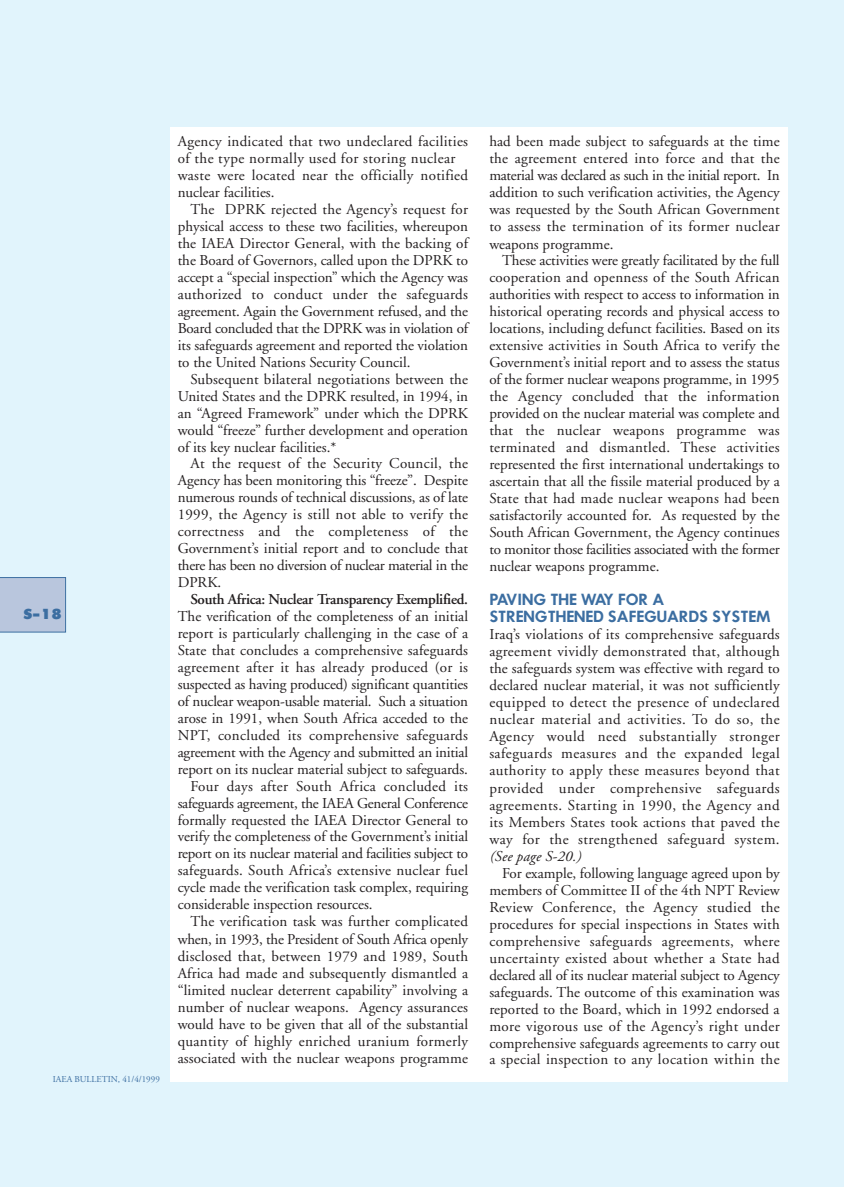
<style>
.page{position:relative;width:844px;height:1187px;background:#fff}
.page>*{position:absolute;margin:0;border:0;box-sizing:border-box;transform-origin:0 0}
.t1{font:15px/17px "Adobe Garamond";color:#231f20;text-align:justify}
.t2{font:15px/17.1px "Adobe Garamond";letter-spacing:.02em;color:#231f20}
.t3{font:15px "Adobe Garamond";letter-spacing:-.02em;color:#231f20}
.t4{font:600 15px/17px "Futura ICG";color:#3c6ea1}
.t5{font:600 15px "Adobe Garamond";letter-spacing:-.02em;color:#231f20}
.t6{font:italic 15px "Adobe Garamond";letter-spacing:.01em;color:#231f20}
.t7{font:800 13.5px "Futura ICG";color:#3c6ea1}
.t8{font:9px "Adobe Garamond";color:#3c6ea1}
</style>
<div class="page">
<div style="left:0;top:0;width:843px;height:1187px;background:#e1f4fc"></div>
<div style="left:0;top:577px;width:66px;height:55px;background:#b9c6dd"></div>
<div style="left:170px;top:128px;width:617px;height:953px;background:#fff"></div>
<p class="t7" style="left:23px;top:607px;width:41px">S-18</p>
<p class="t8" style="left:53px;top:1075px;width:108px">IAEA BULLETIN, 41/4/1999</p>
<p class="t2" style="left:178px;top:134px;width:292px">Agency indicated that two undeclared facilities of the type normally used for storing nuclear waste were located near the officially notified nuclear facilities.</p>
<p class="t1" style="left:178px;top:202px;width:292px;text-indent:13px">The DPRK rejected the Agency’s request for physical access to these two facilities, whereupon the IAEA Director General, with the backing of the Board of Governors, called upon the DPRK to accept a “special inspection” which the Agency was authorized to conduct under the safeguards agreement. Again the Government refused, and the Board concluded that the DPRK was in violation of its safeguards agreement and reported the violation to the United Nations Security Council.</p>
<p class="t1" style="left:178px;top:372px;width:292px;text-indent:13px">Subsequent bilateral negotiations between the United States and the DPRK resulted, in 1994, in an “Agreed Framework” under which the DPRK would “freeze” further development and operation of its key nuclear facilities.*</p>
<p class="t1" style="left:178px;top:457px;width:292px;text-indent:13px">At the request of the Security Council, the Agency has been monitoring this “freeze”. Despite numerous rounds of technical discussions, as of late 1999, the Agency is still not able to verify the correctness and the completeness of the Government’s initial report and to conclude that there has been no diversion of nuclear material in the DPRK.</p>
<p class="t5" style="left:190px;top:593px;width:279px">South Africa: Nuclear Transparency Exemplified.</p>
<p class="t1" style="left:178px;top:609px;width:292px">The verification of the completeness of an initial</p>
<p class="t1" style="left:178px;top:626px;width:292px">report is particularly challenging in the case of a</p>
<p class="t1" style="left:178px;top:643px;width:292px">State that concludes a comprehensive safeguards</p>
<p class="t2" style="left:178px;top:660px;width:292px">agreement after it has already produced (or is</p>
<p class="t1" style="left:178px;top:677px;width:292px">suspected as having produced) significant quantities</p>
<p class="t1" style="left:178px;top:694px;width:292px">of nuclear weapon-usable material. Such a situation</p>
<p class="t1" style="left:178px;top:711px;width:292px">arose in 1991, when South Africa acceded to the</p>
<p class="t2" style="left:178px;top:728px;width:292px">NPT, concluded its comprehensive safeguards</p>
<p class="t1" style="left:178px;top:745px;width:292px">agreement with the Agency and submitted an initial</p>
<p class="t1" style="left:178px;top:762px;width:292px">report on its nuclear material subject to safeguards.</p>
<p class="t2" style="left:190px;top:778px;width:279px">Four days after South Africa concluded its</p>
<p class="t3" style="left:178px;top:797px;width:292px">safeguards agreement, the IAEA General Conference</p>
<p class="t1" style="left:178px;top:812px;width:292px">formally requested the IAEA Director General to</p>
<p class="t1" style="left:178px;top:829px;width:292px">verify the completeness of the Government’s initial</p>
<p class="t1" style="left:178px;top:846px;width:292px">report on its nuclear material and facilities subject to</p>
<p class="t1" style="left:178px;top:863px;width:292px">safeguards. South Africa’s extensive nuclear fuel</p>
<p class="t1" style="left:178px;top:880px;width:292px">cycle made the verification task complex, requiring</p>
<p class="t1" style="left:178px;top:897px;width:196px">considerable inspection resources.</p>
<p class="t1" style="left:190px;top:914px;width:279px">The verification task was further complicated</p>
<p class="t1" style="left:178px;top:931px;width:292px">when, in 1993, the President of South Africa openly</p>
<p class="t2" style="left:178px;top:948px;width:292px">disclosed that, between 1979 and 1989, South</p>
<p class="t1" style="left:178px;top:966px;width:292px">Africa had made and subsequently dismantled a</p>
<p class="t1" style="left:178px;top:983px;width:292px">“limited nuclear deterrent capability” involving a</p>
<p class="t1" style="left:178px;top:1000px;width:292px">number of nuclear weapons. Agency assurances</p>
<p class="t1" style="left:178px;top:1017px;width:292px">would have to be given that all of the substantial</p>
<p class="t2" style="left:178px;top:1034px;width:292px">quantity of highly enriched uranium formerly</p>
<p class="t1" style="left:178px;top:1051px;width:292px">associated with the nuclear weapons programme</p>
<p class="t1" style="left:489px;top:134px;width:292px">had been made subject to safeguards at the time the agreement entered into force and that the material was declared as such in the initial report. In addition to such verification activities, the Agency was requested by the South African Government to assess the termination of its former nuclear weapons programme.</p>
<p class="t1" style="left:489px;top:254px;width:292px;text-indent:13px">These activities were greatly facilitated by the full cooperation and openness of the South African authorities with respect to access to information in historical operating records and physical access to locations, including defunct facilities. Based on its extensive activities in South Africa to verify the Government’s initial report and to assess the status of the former nuclear weapons programme, in 1995 the Agency concluded that the information provided on the nuclear material was complete and that the nuclear weapons programme was terminated and dismantled. These activities represented the first international undertakings to ascertain that all the fissile material produced by a State that had made nuclear weapons had been satisfactorily accounted for. As requested by the South African Government, the Agency continues to monitor those facilities associated with the former nuclear weapons programme.</p>
<p class="t4" style="left:489px;top:591px;width:282px">PAVING THE WAY FOR A<br>STRENGTHENED SAFEGUARDS SYSTEM</p>
<p class="t1" style="left:489px;top:627px;width:292px">Iraq’s violations of its comprehensive safeguards agreement vividly demonstrated that, although the safeguards system was effective with regard to declared nuclear material, it was not sufficiently equipped to detect the presence of undeclared nuclear material and activities. To do so, the Agency would need substantially stronger safeguards measures and the expanded legal authority to apply these measures beyond that provided under comprehensive safeguards agreements. Starting in 1990, the Agency and its Members States took actions that paved the way for the strengthened safeguard system.</p>
<p class="t6" style="left:489px;top:850px;width:93px">(See page S-20.)</p>
<p class="t1" style="left:489px;top:866px;width:292px;text-indent:13px">For example, following language agreed upon by members of Committee II of the 4th NPT Review Review Conference, the Agency studied the procedures for special inspections in States with comprehensive safeguards agreements, where uncertainty existed about whether a State had declared all of its nuclear material subject to Agency safeguards. The outcome of this examination was reported to the Board, which in 1992 endorsed a more vigorous use of the Agency’s right under comprehensive safeguards agreements to carry out a special inspection to any location within the</p>
</div>
